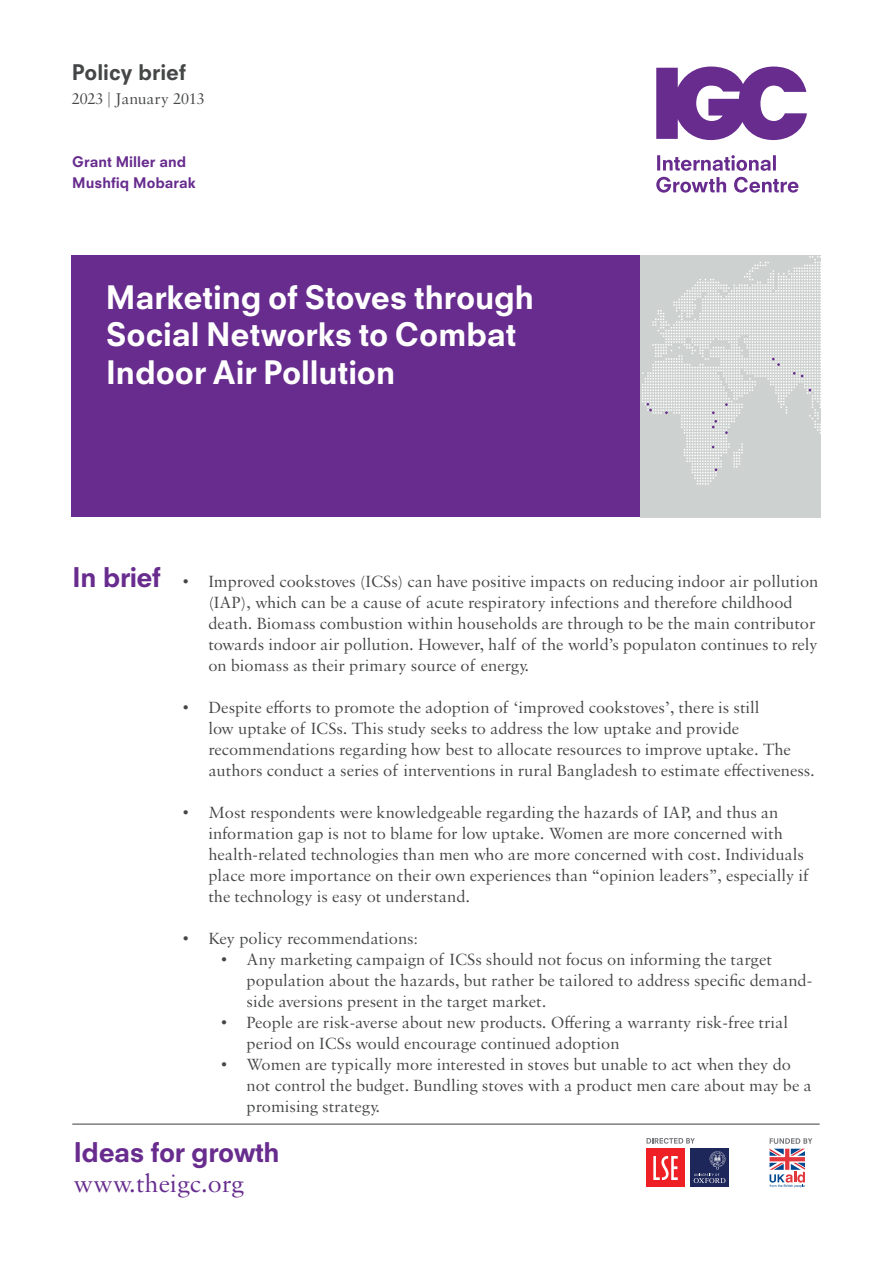
<style>
.page{position:relative;width:893px;height:1263px;background:#fff}
.page>*{position:absolute;margin:0;border:0;box-sizing:border-box;transform-origin:0 0}
.t1{font:800 31.5px/37.5px "Neuzeit SLT Std";letter-spacing:-.005em;color:#fff}
.t2{font:800 26.4px "Neuzeit SLT Std";letter-spacing:-.02em;color:#672c8e}
.t3{font:26.4px "Sabon MT Std";color:#672c8e}
.t4{font:800 21px "Neuzeit SLT Std";color:#454647}
.t5{font:17.25px/21px "Sabon MT Std";color:#454647}
.t6{font:16.65px "Sabon MT Std";color:#454647}
.t7{font:800 14.25px/21px "Neuzeit SLT Std";color:#672c8e}
</style>
<div class="page">
<svg style="left:646px;top:1138px;width:49px;height:6px"></svg>
<div style="left:646px;top:1148px;width:39px;height:39px;background:#ee2025"></div>
<svg style="left:653px;top:1156px;width:25px;height:24px"></svg>
<div style="left:690px;top:1148px;width:39px;height:39px;background:#1e275a"></div>
<svg style="left:694px;top:1151px;width:31px;height:32px"></svg>
<svg style="left:769px;top:1138px;width:43px;height:50px"></svg>
<div style="left:72px;top:255px;width:570px;height:262px;background:#672c8e"></div>
<svg style="left:656px;top:67px;width:151px;height:73px"></svg>
<svg style="left:656px;top:177px;width:142px;height:16px"></svg>
<svg style="left:657px;top:155px;width:119px;height:16px"></svg>
<hr style="left:72px;top:1124px;width:748px;height:1px;background:#3c3c3d">
<div style="left:641px;top:255px;width:180px;height:262px;background:#cdd1d0"></div>
<svg style="left:642px;top:256px;width:179px;height:229px"></svg>
<p class="t4" style="left:72px;top:59px;width:116px">Policy brief</p>
<p class="t6" style="left:72px;top:88px;width:135px">2023 | January 2013</p>
<p class="t7" style="left:72px;top:151px;width:125px">Grant Miller and<br>Mushfiq Mobarak</p>
<h1 class="t1" style="left:106px;top:278px;width:430px">Marketing of Stoves through<br>Social Networks to Combat<br>Indoor Air Pollution</h1>
<h2 class="t2" style="left:72px;top:561px;width:90px">In brief</h2>
<p class="t5" style="left:208px;top:571px;width:612px;text-indent:-26px">• Improved cookstoves (ICSs) can have positive impacts on reducing indoor air pollution (IAP), which can be a cause of acute respiratory infections and therefore childhood death. Biomass combustion within households are through to be the main contributor towards indoor air pollution. However, half of the world’s populaton continues to rely on biomass as their primary source of energy.</p>
<p class="t5" style="left:208px;top:697px;width:608px;text-indent:-26px">• Despite efforts to promote the adoption of ‘improved cookstoves’, there is still<br>low uptake of ICSs. This study seeks to address the low uptake and provide recommendations regarding how best to allocate resources to improve uptake. The authors conduct a series of interventions in rural Bangladesh to estimate effectiveness.</p>
<p class="t5" style="left:208px;top:802px;width:602px;text-indent:-26px">• Most respondents were knowledgeable regarding the hazards of IAP, and thus an information gap is not to blame for low uptake. Women are more concerned with health-related technologies than men who are more concerned with cost. Individuals place more importance on their own experiences than “opinion leaders”, especially if the technology is easy ot understand.</p>
<p class="t5" style="left:183px;top:928px;width:237px">• Key policy recommendations:</p>
<p class="t5" style="left:247px;top:949px;width:567px;text-indent:-26px">• Any marketing campaign of ICSs should not focus on informing the target population about the hazards, but rather be tailored to address specific demand&shy;side aversions present in the target market.</p>
<p class="t5" style="left:247px;top:1012px;width:543px;text-indent:-26px">• People are risk-averse about new products. Offering a warranty risk-free trial period on ICSs would encourage continued adoption</p>
<p class="t5" style="left:247px;top:1054px;width:567px;text-indent:-26px">• Women are typically more interested in stoves but unable to act when they do not control the budget. Bundling stoves with a product men care about may be a promising strategy.</p>
<h2 class="t2" style="left:73px;top:1136px;width:208px">Ideas for growth</h2>
<h2 class="t3" style="left:73px;top:1167px;width:172px">www.theigc.org</h2>
</div>
